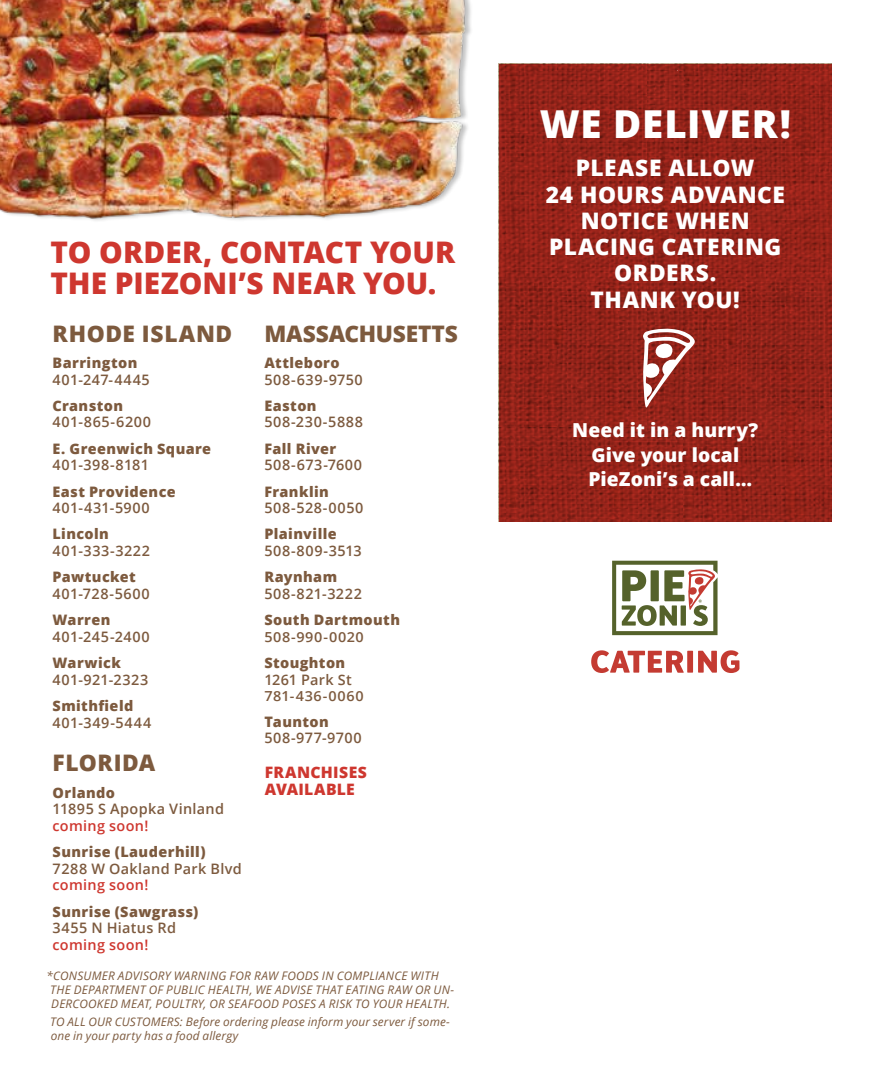
<style>
.page{position:relative;width:882px;height:1071px;background:#fff}
.page>*{position:absolute;margin:0;border:0;box-sizing:border-box;transform-origin:0 0}
.t1{font:800 38.5px "Open Sans";letter-spacing:.03em;color:#fff}
.t2{font:800 29.75px/31.5px "Open Sans";color:#ce372f}
.t3{font:800 22.75px/26.2px "Open Sans";letter-spacing:.02em;color:#fff;text-align:center}
.t4{font:800 22.75px "Open Sans";letter-spacing:-.01em;color:#7d5a3e}
.t5{font:800 22.75px "Open Sans";letter-spacing:.03em;color:#7d5a3e}
.t6{font:800 22.75px "Open Sans";letter-spacing:.01em;color:#7d5a3e}
.t7{font:800 19.25px/24.5px "Open Sans";letter-spacing:.005em;color:#fff;text-align:center}
.t8{font:800 15.75px/17.5px "Open Sans";letter-spacing:.02em;color:#ce372f}
.t9{font:600 14.35px "Open Sans";letter-spacing:.035em;color:#7d5a3e}
.t10{font:800 14.35px "Open Sans";letter-spacing:.03em;color:#7d5a3e}
.t11{font:600 14.35px "Open Sans";letter-spacing:.025em;color:#ce372f}
.t12{font:600 13.83px "Open Sans";letter-spacing:.045em;color:#7d5a3e;scale:1.04 1}
.t13{font:italic 11.9px/14px "Open Sans";letter-spacing:.02em;color:#7d5a3e}
</style>
<div class="page">
<svg style="left:499px;top:64px;width:333px;height:457px;background:#912218"></svg>
<img style="left:0;top:0;width:471px;height:221px">
<svg style="left:591px;top:650px;width:93px;height:23px"></svg>
<div style="left:687px;top:651px;width:6px;height:22px;background:#c43b32"></div>
<svg style="left:698px;top:650px;width:42px;height:23px"></svg>
<svg style="left:612px;top:561px;width:106px;height:74px"></svg>
<svg style="left:643px;top:328px;width:52px;height:80px"></svg>
<h2 class="t2" style="left:50px;top:234px;width:406px">TO ORDER, CONTACT YOUR<br>THE PIEZONI’S NEAR YOU.</h2>
<h3 class="t5" style="left:53px;top:316px;width:181px">RHODE ISLAND</h3>
<p class="t10" style="left:53px;top:352px;width:86px">Barrington</p>
<p class="t9" style="left:53px;top:369px;width:99px">401-247-4445</p>
<p class="t10" style="left:53px;top:395px;width:72px">Cranston</p>
<p class="t9" style="left:53px;top:412px;width:100px">401-865-6200</p>
<p class="t10" style="left:53px;top:438px;width:160px">E. Greenwich Square</p>
<p class="t9" style="left:53px;top:455px;width:98px">401-398-8181</p>
<p class="t10" style="left:53px;top:480px;width:125px">East Providence</p>
<p class="t9" style="left:53px;top:498px;width:99px">401-431-5900</p>
<p class="t10" style="left:53px;top:523px;width:58px">Lincoln</p>
<p class="t9" style="left:53px;top:541px;width:99px">401-333-3222</p>
<p class="t10" style="left:53px;top:566px;width:85px">Pawtucket</p>
<p class="t9" style="left:53px;top:584px;width:99px">401-728-5600</p>
<p class="t10" style="left:53px;top:609px;width:59px">Warren</p>
<p class="t9" style="left:53px;top:627px;width:99px">401-245-2400</p>
<p class="t10" style="left:53px;top:652px;width:70px">Warwick</p>
<p class="t9" style="left:53px;top:670px;width:97px">401-921-2323</p>
<p class="t10" style="left:53px;top:695px;width:82px">Smithfield</p>
<p class="t9" style="left:53px;top:713px;width:100px">401-349-5444</p>
<h3 class="t6" style="left:53px;top:746px;width:104px">FLORIDA</h3>
<p class="t10" style="left:53px;top:782px;width:64px">Orlando</p>
<p class="t9" style="left:53px;top:799px;width:173px">11895 S Apopka Vinland</p>
<p class="t11" style="left:53px;top:816px;width:97px">coming soon!</p>
<p class="t10" style="left:53px;top:841px;width:154px">Sunrise (Lauderhill)</p>
<p class="t9" style="left:53px;top:859px;width:191px">7288 W Oakland Park Blvd</p>
<p class="t11" style="left:53px;top:875px;width:97px">coming soon!</p>
<p class="t10" style="left:53px;top:901px;width:147px">Sunrise (Sawgrass)</p>
<p class="t9" style="left:53px;top:918px;width:125px">3455 N Hiatus Rd</p>
<p class="t11" style="left:53px;top:935px;width:97px">coming soon!</p>
<h3 class="t4" style="left:264px;top:316px;width:195px">MASSACHUSETTS</h3>
<p class="t10" style="left:264px;top:352px;width:77px">Attleboro</p>
<p class="t9" style="left:264px;top:369px;width:100px">508-639-9750</p>
<p class="t10" style="left:264px;top:395px;width:54px">Easton</p>
<p class="t9" style="left:264px;top:412px;width:100px">508-230-5888</p>
<p class="t10" style="left:264px;top:438px;width:74px">Fall River</p>
<p class="t9" style="left:264px;top:455px;width:99px">508-673-7600</p>
<p class="t10" style="left:264px;top:480px;width:66px">Franklin</p>
<p class="t9" style="left:264px;top:498px;width:100px">508-528-0050</p>
<p class="t10" style="left:264px;top:523px;width:74px">Plainville</p>
<p class="t9" style="left:264px;top:541px;width:99px">508-809-3513</p>
<p class="t10" style="left:264px;top:566px;width:74px">Raynham</p>
<p class="t9" style="left:264px;top:584px;width:99px">508-821-3222</p>
<p class="t10" style="left:264px;top:609px;width:137px">South Dartmouth</p>
<p class="t12" style="left:264px;top:627px;width:97px">508-990-0020</p>
<p class="t10" style="left:264px;top:652px;width:82px">Stoughton</p>
<p class="t9" style="left:264px;top:670px;width:89px">1261 Park St</p>
<p class="t12" style="left:264px;top:686px;width:97px">781-436-0060</p>
<p class="t10" style="left:264px;top:711px;width:66px">Taunton</p>
<p class="t9" style="left:264px;top:728px;width:99px">508-977-9700</p>
<p class="t8" style="left:265px;top:762px;width:104px">FRANCHISES<br>AVAILABLE</p>
<p class="t13" style="left:50px;top:969px;width:406px;text-indent:-4px">*CONSUMER ADVISORY WARNING FOR RAW FOODS IN COMPLIANCE WITH<br>THE DEPARTMENT OF PUBLIC HEALTH, WE ADVISE THAT EATING RAW OR UN-<br>DERCOOKED MEAT, POULTRY, OR SEAFOOD POSES A RISK TO YOUR HEALTH.</p>
<p class="t13" style="left:50px;top:1014px;width:401px">TO ALL OUR CUSTOMERS: Before ordering please inform your server if some&shy;one in your party has a food allergy</p>
<h1 class="t1" style="left:540px;top:95px;width:253px">WE DELIVER!</h1>
<h3 class="t3" style="left:546px;top:154px;width:241px">PLEASE ALLOW<br>24 HOURS ADVANCE<br>NOTICE WHEN<br>PLACING CATERING<br>ORDERS.<br>THANK YOU!</h3>
<h3 class="t7" style="left:572px;top:417px;width:188px">Need it in a hurry?<br>Give your local<br>PieZoni’s a call…</h3>
</div>
